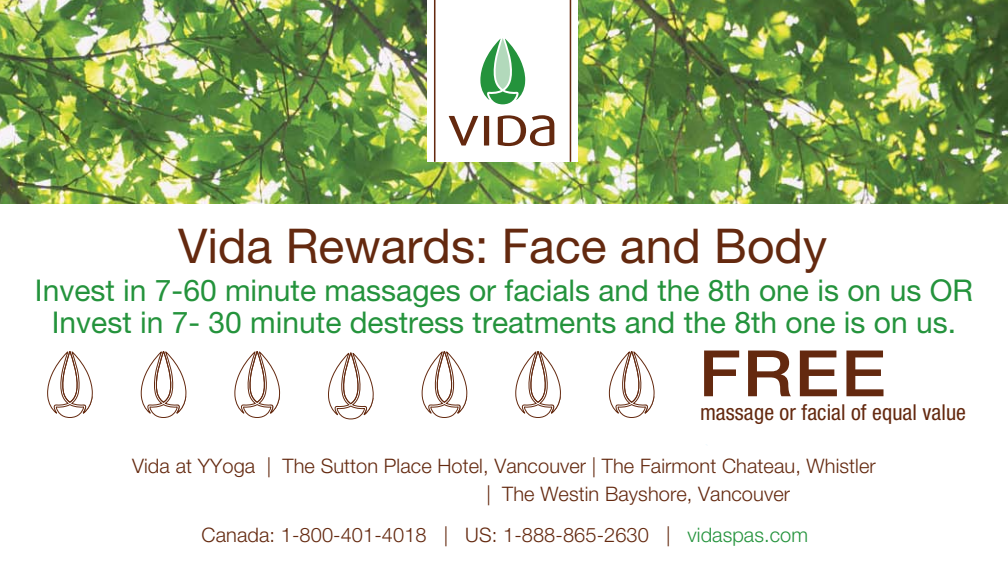
<style>
.page{position:relative;width:1008px;height:576px;background:#fff}
.page>*{position:absolute;margin:0;border:0;box-sizing:border-box;transform-origin:0 0}
.t1{font:500 64px "Helvetica Neue LT Pro";color:#64290f;scale:1.11 1}
.t2{font:48px "Helvetica Neue LT Pro";color:#64290f}
.t3{font:30px/32px "Helvetica Neue LT Pro";color:#24933c;text-align:center}
.t4{font:condensed 22px "Helvetica Neue LT Pro";letter-spacing:.005em;color:#64290f}
.t5{font:300 20px/28px "Helvetica Neue LT Pro";letter-spacing:.005em;color:#64290f}
.s1{color:#24933c}
</style>
<div class="page">
<img style="left:0;top:0;width:1008px;height:204px">
<svg style="left:47px;top:351px;width:46px;height:67px"></svg>
<svg style="left:140px;top:351px;width:47px;height:67px"></svg>
<svg style="left:234px;top:351px;width:47px;height:67px"></svg>
<svg style="left:328px;top:352px;width:46px;height:68px"></svg>
<svg style="left:421px;top:351px;width:47px;height:67px"></svg>
<svg style="left:515px;top:351px;width:46px;height:67px"></svg>
<svg style="left:608px;top:351px;width:47px;height:67px"></svg>
<div style="left:427px;top:0;width:151px;height:162px;background:#fff"></div>
<hr style="left:434px;top:0;width:1px;height:162px;background:#64290f">
<hr style="left:570px;top:0;width:1px;height:162px;background:#64290f">
<svg style="left:480px;top:38px;width:45px;height:66px"></svg>
<svg style="left:449px;top:116px;width:29px;height:30px"></svg>
<div style="left:484px;top:116px;width:5px;height:30px;background:#64290f"></div>
<svg style="left:498px;top:115px;width:56px;height:31px"></svg>
<h2 class="t2" style="left:178px;top:217px;width:650px">Vida Rewards: Face and Body</h2>
<h3 class="t3" style="left:35px;top:274px;width:940px">Invest in 7-60 minute massages or facials and the 8th one is on us OR<br>Invest in 7- 30 minute destress treatments and the 8th one is on us.</h3>
<h1 class="t1" style="left:699px;top:335px;width:170px">FREE</h1>
<p class="t4" style="left:700px;top:400px;width:268px">massage or facial of equal value</p>
<p class="t5" style="left:486px;top:452px;width:391px;text-indent:-354px">Vida at YYoga | The Sutton Place Hotel, Vancouver | The Fairmont Chateau, Whistler | The Westin Bayshore, Vancouver</p>
<p class="t5" style="left:202px;top:520px;width:608px">Canada: 1-800-401-4018 | US: 1-888-865-2630 | <span class="s1">vidaspas.com</span></p>
</div>
